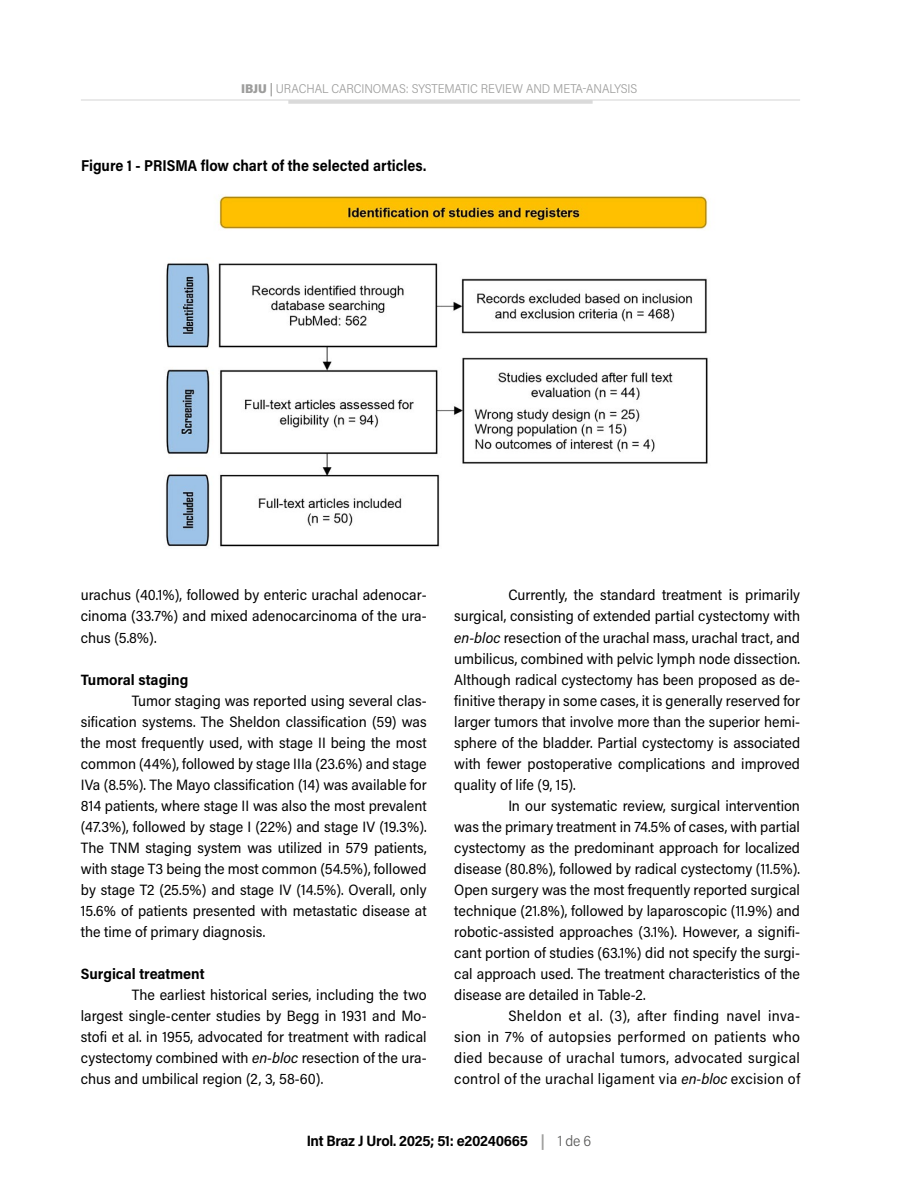
<style>
.page{position:relative;width:898px;height:1200px;background:#fff}
.page>*{position:absolute;margin:0;border:0;box-sizing:border-box;transform-origin:0 0}
.t1{font:700 15.75px "Acumin Pro Semi Cond";color:#000;scale:.95 1}
.t2{font:15px/21px "Acumin Pro Semi Cond";color:#000;text-align:justify}
.t3{font:700 15px "Acumin Pro Semi Cond";letter-spacing:-.005em;color:#000}
.t4{font:300 12.75px "Acumin Pro Semi Cond";letter-spacing:-.005em;color:#9d9d9c}
.s1{font-weight:900}
.s2{font-weight:600}
.s3{font-style:italic}
.s4{color:#9d9d9c}
.s5{font-weight:300;color:#575756}
</style>
<div class="page">
<hr style="left:81px;top:99px;width:718px;height:2px;background:#e3e3e3">
<hr style="left:288px;top:100px;width:304px;height:4px;background:#dadada">
<img style="left:166px;top:195px;width:542px;height:352px">
<p class="t4" style="left:241px;top:79px;width:397px"><span class="s1">IBJU</span> <span class="s2">|</span> URACHAL CARCINOMAS: SYSTEMATIC REVIEW AND META-ANALYSIS</p>
<p class="t1" style="left:81px;top:154px;width:364px">Figure 1 - PRISMA flow chart of the selected articles.</p>
<p class="t2" style="left:81px;top:584px;width:347px">urachus (40.1%), followed by enteric urachal adenocar&shy;cinoma (33.7%) and mixed adenocarcinoma of the ura&shy;chus (5.8%).</p>
<p class="t3" style="left:81px;top:668px;width:109px">Tumoral staging</p>
<p class="t2" style="left:81px;top:689px;width:347px;text-indent:51px">Tumor staging was reported using several clas&shy;sification systems. The Sheldon classification (59) was the most frequently used, with stage II being the most common (44%), followed by stage IIIa (23.6%) and stage IVa (8.5%). The Mayo classification (14) was available for 814 patients, where stage II was also the most prevalent (47.3%), followed by stage I (22%) and stage IV (19.3%).<br>The TNM staging system was utilized in 579 patients, with stage T3 being the most common (54.5%), followed by stage T2 (25.5%) and stage IV (14.5%). Overall, only 15.6% of patients presented with metastatic disease at the time of primary diagnosis.</p>
<p class="t3" style="left:81px;top:962px;width:125px">Surgical treatment</p>
<p class="t2" style="left:81px;top:983px;width:347px;text-indent:51px">The earliest historical series, including the two largest single-center studies by Begg in 1931 and Mo&shy;stofi et al. in 1955, advocated for treatment with radical cystectomy combined with <span class="s3">en-bloc</span> resection of the ura&shy;chus and umbilical region (2, 3, 58-60).</p>
<p class="t2" style="left:454px;top:584px;width:347px;text-indent:54px">Currently, the standard treatment is primarily surgical, consisting of extended partial cystectomy with <span class="s3">en-bloc</span> resection of the urachal mass, urachal tract, and umbilicus, combined with pelvic lymph node dissection.<br>Although radical cystectomy has been proposed as de&shy;finitive therapy in some cases, it is generally reserved for larger tumors that involve more than the superior hemi&shy;sphere of the bladder. Partial cystectomy is associated with fewer postoperative complications and improved quality of life (9, 15).</p>
<p class="t2" style="left:454px;top:794px;width:347px;text-indent:54px">In our systematic review, surgical intervention was the primary treatment in 74.5% of cases, with partial cystectomy as the predominant approach for localized disease (80.8%), followed by radical cystectomy (11.5%).<br>Open surgery was the most frequently reported surgical technique (21.8%), followed by laparoscopic (11.9%) and robotic-assisted approaches (3.1%). However, a signifi&shy;cant portion of studies (63.1%) did not specify the surgi&shy;cal approach used. The treatment characteristics of the disease are detailed in Table-2.</p>
<p class="t2" style="left:454px;top:1004px;width:347px;text-indent:54px">Sheldon et al. (3), after finding navel inva&shy;sion in 7% of autopsies performed on patients who died because of urachal tumors, advocated surgical control of the urachal ligament via <span class="s3">en-bloc</span> excision of</p>
<p class="t3" style="left:306px;top:1129px;width:286px">Int Braz J Urol. 2025; 51: e20240665 <span class="s4">|</span> <span class="s5">1 de 6</span></p>
</div>
